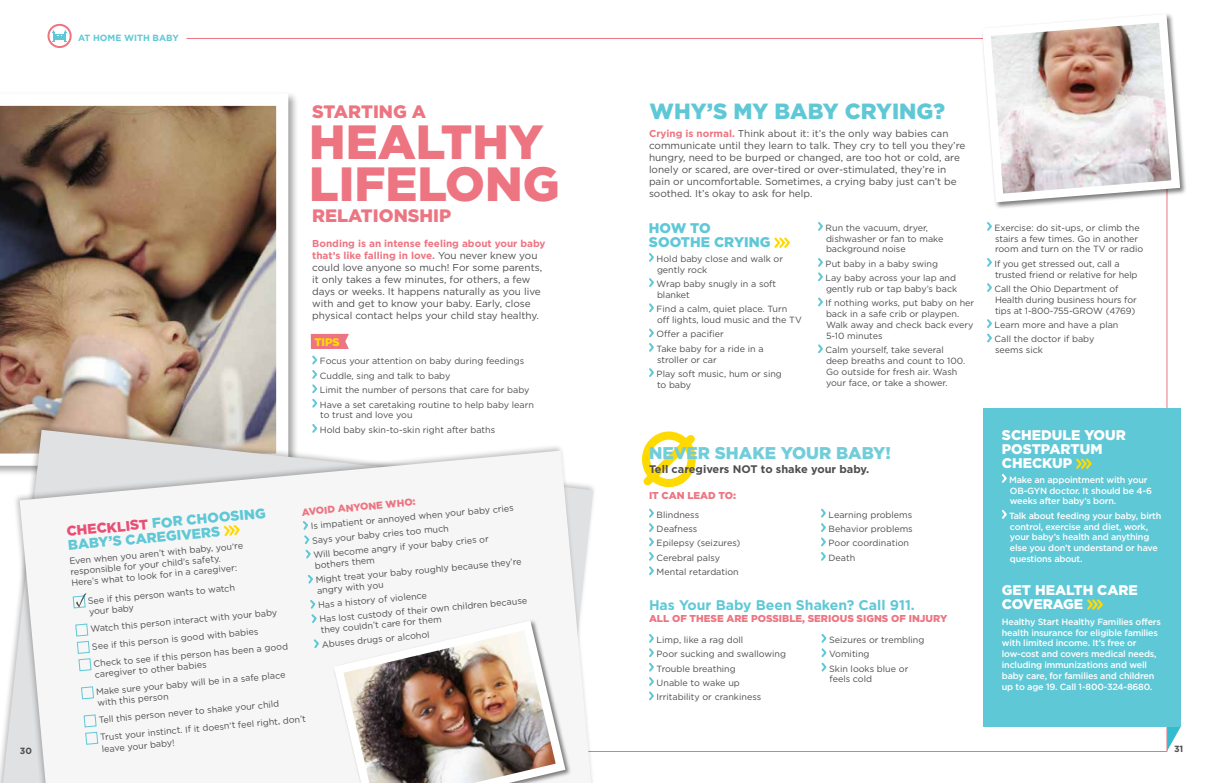
<style>
.page{position:relative;width:1206px;height:783px;background:#fff}
.page>*{position:absolute;margin:0;border:0;box-sizing:border-box;transform-origin:0 0}
.t1{font:900 48px/42px "Gotham";color:#ed7582}
.t2{font:900 22px "Gotham";color:#5fc8d6}
.t3{font:900 18px "Gotham";color:#ed7582}
.t4{font:900 17px "Gotham";color:#72cdda}
.t5{font:900 14px/14.3px "Gotham HTF";color:#5fc8d6}
.t6{font:900 14px/14px "Gotham HTF";color:#fff}
.t7{font:700 14px "Gotham";color:#5fc8d6}
.t8{font:700 11px "Gotham HTF";color:#4d4d4f}
.t9{font:900 11px "Gotham";color:#ffda02}
.t10{font:10px/12px "Gotham HTF";color:#4d4d4f}
.t11{font:900 10px "Gotham HTF";color:#ed7582}
.t12{font:9px/14.4px "Gotham HTF";color:#4d4d4f}
.t13{font:500 9px/10.8px "Gotham HTF";letter-spacing:-.02em;color:#fff}
.t14{font:700 9px "Gotham";color:#5fc8d6}
.t15{font:700 9px "Gotham";color:#4d4d4f}
.s1{font-weight:700;color:#ed7582}
.s2{color:#ea4e75}
</style>
<div class="page">
<svg style="left:1168px;top:727px;width:13px;height:23px"></svg>
<svg style="left:642px;top:431px;width:54px;height:57px"></svg>
<div style="left:0;top:91px;width:299px;height:385px;background:#000;opacity:.35"></div>
<img style="left:0;top:94px;width:288px;height:329px">
<svg style="left:310px;top:334px;width:39px;height:74px"></svg>
<div style="left:0;top:423px;width:597px;height:360px;background:#000;opacity:.25"></div>
<svg style="left:3px;top:430px;width:590px;height:353px"></svg>
<div style="left:12px;top:443px;width:587px;height:340px;background:#000;opacity:.25"></div>
<svg style="left:20px;top:451px;width:571px;height:332px;fill:#f6f6f6"></svg>
<svg style="left:222px;top:523px;width:20px;height:15px"></svg>
<svg style="left:75px;top:623px;width:17px;height:49px"></svg>
<svg style="left:80px;top:686px;width:15px;height:14px"></svg>
<svg style="left:83px;top:714px;width:16px;height:31px"></svg>
<svg style="left:301px;top:519px;width:11px;height:41px"></svg>
<svg style="left:306px;top:573px;width:9px;height:12px"></svg>
<svg style="left:308px;top:598px;width:10px;height:27px"></svg>
<svg style="left:312px;top:637px;width:9px;height:13px"></svg>
<svg style="left:72px;top:593px;width:15px;height:16px"></svg>
<svg style="left:774px;top:237px;width:16px;height:11px"></svg>
<svg style="left:649px;top:253px;width:5px;height:9px"></svg>
<svg style="left:649px;top:278px;width:5px;height:9px"></svg>
<svg style="left:649px;top:303px;width:5px;height:10px"></svg>
<svg style="left:649px;top:328px;width:5px;height:24px"></svg>
<svg style="left:649px;top:368px;width:5px;height:9px"></svg>
<svg style="left:818px;top:222px;width:5px;height:9px"></svg>
<svg style="left:818px;top:258px;width:5px;height:24px"></svg>
<svg style="left:818px;top:297px;width:5px;height:10px"></svg>
<svg style="left:818px;top:344px;width:5px;height:10px"></svg>
<svg style="left:987px;top:222px;width:5px;height:9px"></svg>
<svg style="left:987px;top:258px;width:5px;height:9px"></svg>
<svg style="left:987px;top:283px;width:5px;height:9px"></svg>
<svg style="left:987px;top:319px;width:5px;height:24px"></svg>
<div style="left:981px;top:13px;width:206px;height:196px;background:#000;opacity:.51"></div>
<svg style="left:978px;top:13px;width:206px;height:194px"></svg>
<div style="left:983px;top:408px;width:198px;height:319px;background:#5fc8d6"></div>
<svg style="left:1076px;top:458px;width:16px;height:11px"></svg>
<svg style="left:1002px;top:474px;width:5px;height:9px"></svg>
<svg style="left:1002px;top:510px;width:5px;height:9px"></svg>
<svg style="left:1087px;top:599px;width:16px;height:11px"></svg>
<svg style="left:649px;top:508px;width:5px;height:67px"></svg>
<svg style="left:821px;top:508px;width:5px;height:53px"></svg>
<svg style="left:649px;top:634px;width:5px;height:67px"></svg>
<svg style="left:821px;top:634px;width:6px;height:38px"></svg>
<img style="left:329px;top:616px;width:241px;height:167px">
<svg style="left:48px;top:25px;width:23px;height:22px"></svg>
<div style="left:47px;top:24px;width:25px;height:24px;border:2px solid #ed7582;border-radius:50%"></div>
<svg style="left:53px;top:30px;width:13px;height:12px"></svg>
<p class="t14" style="left:78px;top:32px;width:102px">AT HOME WITH BABY</p>
<h3 class="t3" style="left:312px;top:101px;width:115px">STARTING A</h3>
<h1 class="t1" style="left:309px;top:120px;width:252px">HEALTHY<br>LIFELONG</h1>
<h3 class="t3" style="left:312px;top:206px;width:141px">RELATIONSHIP</h3>
<p class="t10" style="left:312px;top:237px;width:235px"><span class="s1">Bonding is an intense feeling about your baby that’s like falling in love.</span> You never knew you could love anyone so much! For some parents, it only takes a few minutes, for others, a few days or weeks. It happens naturally as you live with and get to know your baby. Early, close physical contact helps your child stay healthy.</p>
<p class="t12" style="left:320px;top:354px;width:216px">Focus your attention on baby during feedings Cuddle, sing and talk to baby<br>Limit the number of persons that care for baby Have a set caretaking routine to help baby learn</p>
<p class="t12" style="left:320px;top:408px;width:177px">to trust and love you<br>Hold baby skin-to-skin right after baths</p>
<p class="t9" style="left:314px;top:336px;width:27px">TIPS</p>
<p class="t11" style="left:301px;top:506px;width:116px;rotate:-5deg">AVOID ANYONE WHO:</p>
<p class="t12" style="left:310px;top:518px;width:205px;rotate:-5deg">Is impatient or annoyed when your baby cries<br>Says your baby cries too much<br>Will become angry if your baby cries or</p>
<p class="t12" style="left:314px;top:558px;width:208px;line-height:14.1px;rotate:-5deg">bothers them<br>Might treat your baby roughly because they’re</p>
<p class="t12" style="left:316px;top:583px;width:210px;rotate:-5deg">angry with you<br>Has a history of violence<br>Has lost custody of their own children because</p>
<h3 class="t5" style="left:66px;top:523px;width:201px;rotate:-5deg"><span class="s2">CHECKLIST</span> FOR CHOOSING<br>BABY’S CAREGIVERS</h3>
<p class="t12" style="left:69px;top:555px;width:176px;line-height:10.8px;rotate:-5deg">Even when you aren’t with baby, you’re responsible for your child’s safety.<br>Here’s what to look for in a caregiver:</p>
<p class="t12" style="left:87px;top:595px;width:149px;line-height:11px;rotate:-5deg">See if this person wants to watch your baby</p>
<p class="t12" style="left:90px;top:620px;width:197px;line-height:17.4px;rotate:-5deg">Watch this person interact with your baby<br>See if this person is good with babies<br>Check to see if this person has been a good</p>
<p class="t12" style="left:320px;top:623px;width:123px;rotate:-5deg">they couldn’t care for them<br>Abuses drugs or alcohol</p>
<p class="t12" style="left:94px;top:666px;width:192px;line-height:17.2px;rotate:-5deg">caregiver to other babies<br>Make sure your baby will be in a safe place</p>
<p class="t12" style="left:96px;top:694px;width:208px;line-height:17.3px;rotate:-5deg">with this person<br>Tell this person never to shake your child<br>Trust your instinct. If it doesn’t feel right, don’t</p>
<p class="t12" style="left:101px;top:742px;width:75px;rotate:-5deg">leave your baby!</p>
<h2 class="t2" style="left:650px;top:98px;width:297px">WHY’S MY BABY CRYING?</h2>
<p class="t10" style="left:649px;top:127px;width:318px"><span class="s1">Crying is normal.</span> Think about it: it’s the only way babies can communicate until they learn to talk. They cry to tell you they’re hungry, need to be burped or changed, are too hot or cold, are lonely or scared, are over-tired or over-stimulated, they’re in pain or uncomfortable. Sometimes, a crying baby just can’t be soothed. It’s okay to ask for help.</p>
<h3 class="t5" style="left:649px;top:221px;width:123px;line-height:14px">HOW TO<br>SOOTHE CRYING</h3>
<p class="t12" style="left:657px;top:253px;width:128px;line-height:10.8px">Hold baby close and walk or gently rock</p>
<p class="t12" style="left:657px;top:278px;width:121px;line-height:10.8px">Wrap baby snugly in a soft blanket</p>
<p class="t12" style="left:657px;top:304px;width:147px;line-height:10.8px">Find a calm, quiet place. Turn off lights, loud music and the TV</p>
<p class="t12" style="left:657px;top:327px;width:108px">Offer a pacifier<br>Take baby for a ride in a</p>
<p class="t12" style="left:657px;top:352px;width:127px">stroller or car<br>Play soft music, hum or sing</p>
<p class="t12" style="left:657px;top:377px;width:36px">to baby</p>
<p class="t12" style="left:826px;top:222px;width:119px;line-height:10.8px">Run the vacuum, dryer, dishwasher or fan to make background noise</p>
<p class="t12" style="left:826px;top:256px;width:132px">Put baby in a baby swing<br>Lay baby across your lap and</p>
<p class="t12" style="left:826px;top:282px;width:150px">gently rub or tap baby’s back<br>If nothing works, put baby on her</p>
<p class="t12" style="left:826px;top:309px;width:149px;line-height:10.8px">back in a safe crib or playpen.<br>Walk away and check back every<br>5-10 minutes</p>
<p class="t12" style="left:826px;top:345px;width:141px;line-height:10.8px">Calm yourself, take several deep breaths and count to 100.<br>Go outside for fresh air. Wash your face, or take a shower.</p>
<h3 class="t4" style="left:649px;top:443px;width:244px">NEVER SHAKE YOUR BABY!</h3>
<p class="t8" style="left:649px;top:462px;width:222px">Tell caregivers NOT to shake your baby.</p>
<p class="t11" style="left:649px;top:490px;width:89px">IT CAN LEAD TO:</p>
<p class="t12" style="left:657px;top:507px;width:85px">Blindness<br>Deafness<br>Epilepsy (seizures)<br>Cerebral palsy<br>Mental retardation</p>
<p class="t12" style="left:829px;top:507px;width:86px">Learning problems<br>Behavior problems<br>Poor coordination<br>Death</p>
<h3 class="t7" style="left:649px;top:596px;width:267px">Has Your Baby Been Shaken? Call 911.</h3>
<p class="t11" style="left:649px;top:613px;width:300px">ALL OF THESE ARE POSSIBLE, SERIOUS SIGNS OF INJURY</p>
<p class="t12" style="left:657px;top:632px;width:131px">Limp, like a rag doll<br>Poor sucking and swallowing<br>Trouble breathing<br>Unable to wake up<br>Irritability or crankiness</p>
<p class="t12" style="left:829px;top:632px;width:97px">Seizures or trembling<br>Vomiting<br>Skin looks blue or</p>
<p class="t12" style="left:830px;top:672px;width:44px">feels cold</p>
<p class="t12" style="left:994px;top:222px;width:150px;line-height:10.8px">Exercise: do sit-ups, or climb the stairs a few times. Go in another room and turn on the TV or radio</p>
<p class="t12" style="left:994px;top:258px;width:145px;line-height:10.8px">If you get stressed out, call a trusted friend or relative for help</p>
<p class="t12" style="left:994px;top:283px;width:144px;line-height:10.8px">Call the Ohio Department of<br>Health during business hours for tips at 1-800-755-GROW (4769)</p>
<p class="t12" style="left:995px;top:318px;width:125px">Learn more and have a plan<br>Call the doctor if baby</p>
<p class="t12" style="left:995px;top:343px;width:49px">seems sick</p>
<h3 class="t6" style="left:1002px;top:428px;width:126px">SCHEDULE YOUR<br>POSTPARTUM<br>CHECKUP</h3>
<p class="t13" style="left:1009px;top:474px;width:144px">Make an appointment with your<br>OB-GYN doctor. It should be 4-6 weeks after baby’s born.</p>
<p class="t13" style="left:1009px;top:510px;width:154px">Talk about feeding your baby, birth control, exercise and diet, work, your baby’s health and anything else you don’t understand or have questions about.</p>
<h3 class="t6" style="left:1002px;top:583px;width:138px">GET HEALTH CARE<br>COVERAGE</h3>
<p class="t13" style="left:1002px;top:616px;width:161px">Healthy Start Healthy Families offers health insurance for eligible families with limited income. It’s free or low-cost and covers medical needs, including immunizations and well baby care, for families and children up to age 19. Call 1-800-324-8680.</p>
<p class="t15" style="left:1174px;top:743px;width:11px">31</p>
</div>
